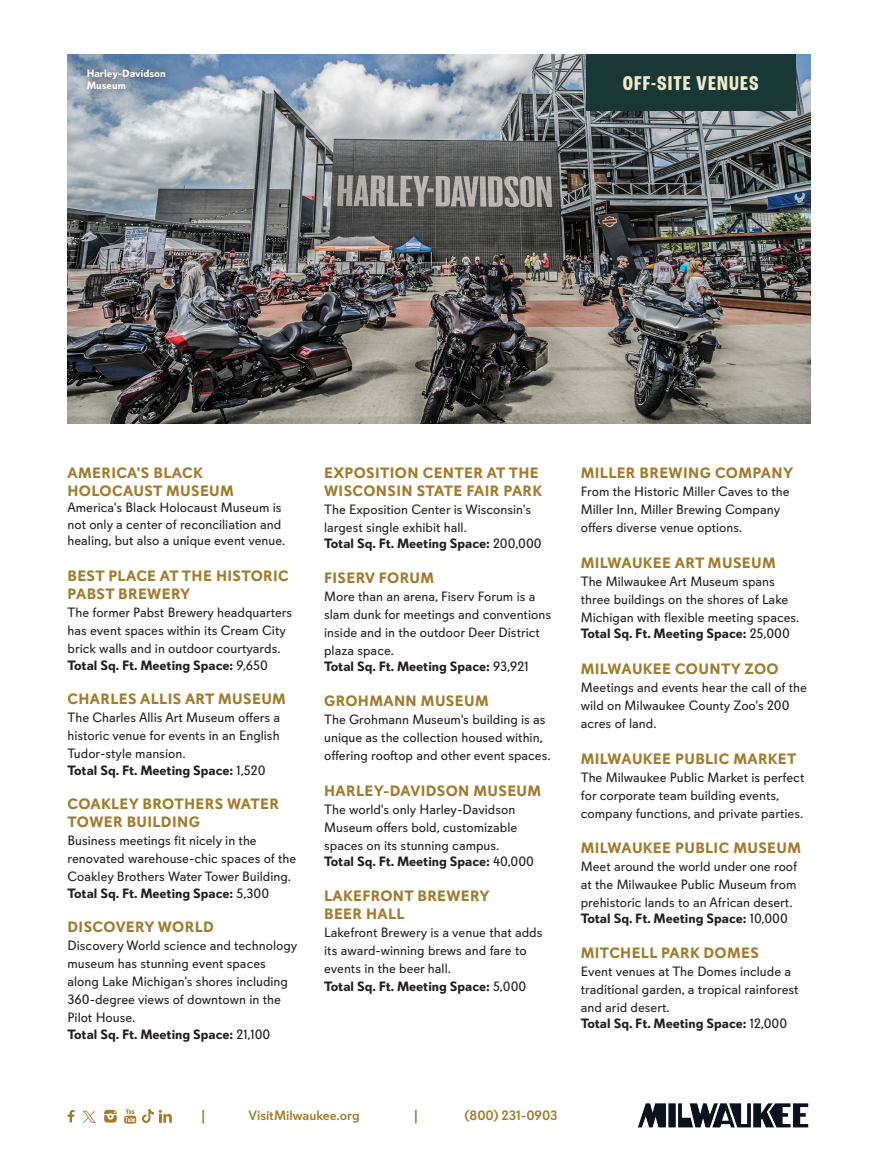
<style>
.page{position:relative;width:878px;height:1175px;background:#fff}
.page>*{position:absolute;margin:0;border:0;box-sizing:border-box;transform-origin:0 0}
.t1{font:700 condensed 21px "Roc Grotesk";letter-spacing:.05em;color:#efeacc}
.t2{font:700 15px/18px "Davis Sans";letter-spacing:.025em;color:#a37b2c}
.t3{font:13.5px/18px "Davis Sans";color:#231f20}
.t4{font:700 13.5px "Davis Sans";color:#231f20}
.t5{font:500 13.5px "Davis Sans";letter-spacing:-.005em;color:#a37b2c}
.t6{font:700 10.5px/12px "Davis Sans";color:#fff}
.s1{font-weight:400}
.s2{font-weight:700}
</style>
<div class="page">
<img style="left:638px;top:1103px;width:171px;height:25px">
<svg style="left:68px;top:1110px;width:6px;height:12px"></svg>
<svg style="left:104px;top:1109px;width:13px;height:13px"></svg>
<svg style="left:124px;top:1108px;width:12px;height:15px"></svg>
<svg style="left:142px;top:1109px;width:30px;height:13px"></svg>
<svg style="left:83px;top:1110px;width:12px;height:12px"></svg>
<img style="left:68px;top:54px;width:742px;height:369px">
<div style="left:80px;top:62px;width:93px;height:35px;background:#231f20;opacity:.75"></div>
<div style="left:586px;top:54px;width:209px;height:56px;background:#193734"></div>
<p class="t6" style="left:87px;top:67px;width:81px">Harley-Davidson<br>Museum</p>
<h1 class="t1" style="left:622px;top:71px;width:137px">OFF-SITE VENUES</h1>
<p class="t2" style="left:68px;top:464px;width:168px">AMERICA'S BLACK<br>HOLOCAUST MUSEUM</p>
<p class="t3" style="left:68px;top:499px;width:219px;line-height:16.5px">America's Black Holocaust Museum is not only a center of reconciliation and healing, but also a unique event venue.</p>
<p class="t2" style="left:68px;top:567px;width:223px">BEST PLACE AT THE HISTORIC<br>PABST BREWERY</p>
<p class="t3" style="left:68px;top:604px;width:226px">The former Pabst Brewery headquarters has event spaces within its Cream City brick walls and in outdoor courtyards.</p>
<p class="t4" style="left:68px;top:657px;width:202px">Total Sq. Ft. Meeting Space: <span class="s1">9,650</span></p>
<p class="t2" style="left:68px;top:690px;width:220px">CHARLES ALLIS ART MUSEUM</p>
<p class="t3" style="left:68px;top:709px;width:214px;text-align:justify">The Charles Allis Art Museum offers a historic venue for events in an English Tudor-style mansion.</p>
<p class="t4" style="left:68px;top:762px;width:199px">Total Sq. Ft. Meeting Space: <span class="s1">1,520</span></p>
<p class="t2" style="left:68px;top:795px;width:213px">COAKLEY BROTHERS WATER<br>TOWER BUILDING</p>
<p class="t3" style="left:68px;top:832px;width:230px">Business meetings fit nicely in the renovated warehouse-chic spaces of the<br>Coakley Brothers Water Tower Building.</p>
<p class="t4" style="left:68px;top:885px;width:203px">Total Sq. Ft. Meeting Space: <span class="s1">5,300</span></p>
<p class="t2" style="left:68px;top:918px;width:148px">DISCOVERY WORLD</p>
<p class="t3" style="left:68px;top:937px;width:231px">Discovery World science and technology museum has stunning event spaces along Lake Michigan's shores including<br>360-degree views of downtown in the<br>Pilot House.</p>
<p class="t4" style="left:68px;top:1026px;width:204px">Total Sq. Ft. Meeting Space: <span class="s1">21,100</span></p>
<p class="t2" style="left:324px;top:464px;width:219px">EXPOSITION CENTER AT THE<br>WISCONSIN STATE FAIR PARK</p>
<p class="t3" style="left:324px;top:500px;width:208px">The Exposition Center is Wisconsin's largest single exhibit hall.</p>
<p class="t4" style="left:324px;top:535px;width:219px">Total Sq. Ft. Meeting Space: <span class="s1">200,000</span></p>
<p class="t2" style="left:324px;top:569px;width:111px">FISERV FORUM</p>
<p class="t3" style="left:324px;top:587px;width:228px">More than an arena, Fiserv Forum is a slam dunk for meetings and conventions inside and in the outdoor Deer District plaza space.</p>
<p class="t4" style="left:324px;top:658px;width:206px">Total Sq. Ft. Meeting Space: <span class="s1">93,921</span></p>
<p class="t2" style="left:324px;top:692px;width:166px">GROHMANN MUSEUM</p>
<p class="t3" style="left:324px;top:710px;width:228px">The Grohmann Museum's building is as unique as the collection housed within, offering rooftop and other event spaces.</p>
<p class="t2" style="left:324px;top:782px;width:218px">HARLEY-DAVIDSON MUSEUM</p>
<p class="t3" style="left:324px;top:800px;width:195px">The world's only Harley-Davidson<br>Museum offers bold, customizable spaces on its stunning campus.</p>
<p class="t4" style="left:324px;top:853px;width:211px">Total Sq. Ft. Meeting Space: <span class="s1">40,000</span></p>
<p class="t2" style="left:324px;top:887px;width:167px">LAKEFRONT BREWERY<br>BEER HALL</p>
<p class="t3" style="left:324px;top:923px;width:220px">Lakefront Brewery is a venue that adds its award-winning brews and fare to events in the beer hall.<br><span class="s2">Total Sq. Ft. Meeting Space:</span> 5,000</p>
<p class="t2" style="left:580px;top:464px;width:214px">MILLER BREWING COMPANY</p>
<p class="t3" style="left:580px;top:482px;width:210px">From the Historic Miller Caves to the<br>Miller Inn, Miller Brewing Company offers diverse venue options.</p>
<p class="t2" style="left:580px;top:554px;width:196px">MILWAUKEE ART MUSEUM</p>
<p class="t3" style="left:580px;top:572px;width:220px">The Milwaukee Art Museum spans three buildings on the shores of Lake<br>Michigan with flexible meeting spaces.</p>
<p class="t4" style="left:580px;top:625px;width:210px">Total Sq. Ft. Meeting Space: <span class="s1">25,000</span></p>
<p class="t2" style="left:580px;top:660px;width:199px">MILWAUKEE COUNTY ZOO</p>
<p class="t3" style="left:580px;top:679px;width:228px">Meetings and events hear the call of the wild on Milwaukee County Zoo's 200 acres of land.</p>
<p class="t2" style="left:580px;top:750px;width:217px">MILWAUKEE PUBLIC MARKET</p>
<p class="t3" style="left:580px;top:769px;width:225px">The Milwaukee Public Market is perfect for corporate team building events, company functions, and private parties.</p>
<p class="t2" style="left:580px;top:839px;width:222px">MILWAUKEE PUBLIC MUSEUM</p>
<p class="t3" style="left:580px;top:857px;width:218px;text-align:justify">Meet around the world under one roof at the Milwaukee Public Museum from prehistoric lands to an African desert.</p>
<p class="t4" style="left:580px;top:910px;width:208px">Total Sq. Ft. Meeting Space: <span class="s1">10,000</span></p>
<p class="t2" style="left:580px;top:944px;width:179px">MITCHELL PARK DOMES</p>
<p class="t3" style="left:580px;top:962px;width:219px">Event venues at The Domes include a traditional garden, a tropical rainforest and arid desert.</p>
<p class="t4" style="left:580px;top:1015px;width:208px">Total Sq. Ft. Meeting Space: <span class="s1">12,000</span></p>
<p class="t5" style="left:201px;top:1107px;width:5px">|</p>
<p class="t5" style="left:248px;top:1107px;width:113px">VisitMilwaukee.org</p>
<p class="t5" style="left:414px;top:1107px;width:5px">|</p>
<p class="t5" style="left:464px;top:1107px;width:94px">(800) 231-0903</p>
</div>
